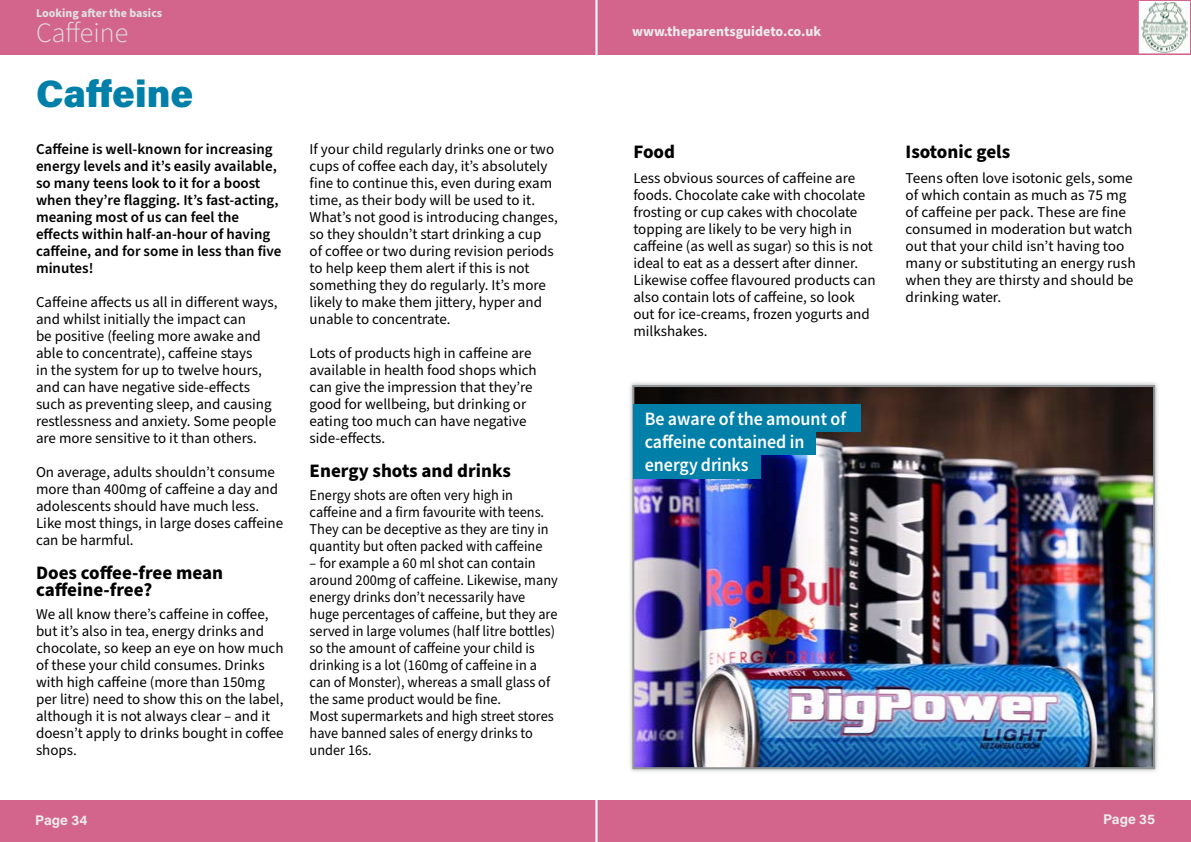
<style>
.page{position:relative;width:1191px;height:842px;background:#fff}
.page>*{position:absolute;margin:0;border:0;box-sizing:border-box;transform-origin:0 0}
.t1{font:900 38px "Acumin Pro";color:#0080a8}
.t2{font:300 28px "Source Sans Pro";color:#e1e1e1}
.t3{font:700 19px/17px "Source Sans Pro";color:#000}
.t4{font:18.9px/23.1px "Source Sans Variable";color:#fff;scale:.95 1}
.t5{font:15px/17px "Source Sans Pro";color:#000}
.t6{font:15px/17px "Source Sans Pro";color:#000;scale:.95 1}
.t7{font:600 15px/17px "Source Sans Pro";color:#000}
.t8{font:700 14px "Source Sans Pro";color:#ecebeb}
.t9{font:700 14px "Acumin Pro";color:#ecebeb}
.t10{font:700 12px "Source Sans Pro";color:#e1e1e1}
</style>
<div class="page">
<div style="left:0;top:0;width:1191px;height:55px;background:#d3658d"></div>
<div style="left:0;top:800px;width:1191px;height:41px;background:#d3658d"></div>
<hr style="left:595px;top:0;width:2px;height:842px;background:#fff">
<div style="left:1138px;top:0;width:52px;height:54px;background:#fff"></div>
<img style="left:1141px;top:3px;width:46px;height:49px">
<div style="left:1137px;top:0;width:54px;height:54px;border:1px solid #d3658d"></div>
<div style="left:628px;top:381px;width:531px;height:393px;background:#979696;opacity:.75"></div>
<img style="left:635px;top:388px;width:517px;height:378px">
<div style="left:632px;top:385px;width:523px;height:384px;border:2px solid #919598"></div>
<div style="left:633px;top:404px;width:228px;height:28px;background:#0080a8"></div>
<div style="left:633px;top:431px;width:182px;height:23px;background:#0080a8"></div>
<div style="left:633px;top:453px;width:128px;height:25px;background:#0080a8"></div>
<p class="t10" style="left:36px;top:4px;width:128px">Looking after the basics</p>
<h2 class="t2" style="left:36px;top:14px;width:94px">Caffeine</h2>
<h1 class="t1" style="left:36px;top:67px;width:159px">Caffeine</h1>
<p class="t7" style="left:36px;top:141px;width:247px">Caffeine is well-known for increasing energy levels and it’s easily available, so many teens look to it for a boost when they’re flagging. It’s fast-acting, meaning most of us can feel the effects within half-an-hour of having caffeine, and for some in less than five minutes!</p>
<p class="t5" style="left:36px;top:294px;width:243px">Caffeine affects us all in different ways, and whilst initially the impact can<br>be positive (feeling more awake and able to concentrate), caffeine stays<br>in the system for up to twelve hours, and can have negative side-effects such as preventing sleep, and causing restlessness and anxiety. Some people are more sensitive to it than others.</p>
<p class="t5" style="left:36px;top:464px;width:249px">On average, adults shouldn’t consume more than 400mg of caffeine a day and adolescents should have much less.<br>Like most things, in large doses caffeine can be harmful.</p>
<p class="t3" style="left:36px;top:565px;width:189px">Does coffee-free mean caffeine-free?</p>
<p class="t5" style="left:36px;top:606px;width:249px">We all know there’s caffeine in coffee, but it’s also in tea, energy drinks and chocolate, so keep an eye on how much of these your child consumes. Drinks with high caffeine (more than 150mg per litre) need to show this on the label, although it is not always clear – and it doesn’t apply to drinks bought in coffee shops.</p>
<p class="t5" style="left:310px;top:141px;width:250px">If your child regularly drinks one or two cups of coffee each day, it’s absolutely fine to continue this, even during exam time, as their body will be used to it.<br>What’s not good is introducing changes, so they shouldn’t start drinking a cup<br>of coffee or two during revision periods to help keep them alert if this is not something they do regularly. It’s more likely to make them jittery, hyper and unable to concentrate.</p>
<p class="t5" style="left:310px;top:345px;width:229px">Lots of products high in caffeine are available in health food shops which can give the impression that they’re good for wellbeing, but drinking or eating too much can have negative side-effects.</p>
<p class="t3" style="left:310px;top:463px;width:203px">Energy shots and drinks</p>
<p class="t6" style="left:310px;top:487px;width:253px">Energy shots are often very high in caffeine and a firm favourite with teens.<br>They can be deceptive as they are tiny in quantity but often packed with caffeine</p>
<p class="t6" style="left:310px;top:555px;width:263px">– for example a 60 ml shot can contain around 200mg of caffeine. Likewise, many energy drinks don’t necessarily have huge percentages of caffeine, but they are served in large volumes (half litre bottles) so the amount of caffeine your child is drinking is a lot (160mg of caffeine in a can of Monster), whereas a small glass of the same product would be fine.<br>Most supermarkets and high street stores have banned sales of energy drinks to under 16s.</p>
<p class="t8" style="left:632px;top:22px;width:190px">www.theparentsguideto.co.uk</p>
<p class="t3" style="left:633px;top:144px;width:43px">Food</p>
<p class="t5" style="left:633px;top:170px;width:244px">Less obvious sources of caffeine are foods. Chocolate cake with chocolate frosting or cup cakes with chocolate topping are likely to be very high in caffeine (as well as sugar) so this is not ideal to eat as a dessert after dinner.<br>Likewise coffee flavoured products can also contain lots of caffeine, so look out for ice-creams, frozen yogurts and milkshakes.</p>
<p class="t4" style="left:644px;top:407px;width:214px">Be aware of the amount of caffeine contained in energy drinks</p>
<p class="t3" style="left:905px;top:144px;width:106px">Isotonic gels</p>
<p class="t5" style="left:905px;top:170px;width:231px">Teens often love isotonic gels, some of which contain as much as 75 mg of caffeine per pack. These are fine consumed in moderation but watch out that your child isn’t having too many or substituting an energy rush when they are thirsty and should be drinking water.</p>
<p class="t9" style="left:35px;top:810px;width:54px">Page 34</p>
<p class="t9" style="left:1103px;top:809px;width:53px">Page 35</p>
</div>
